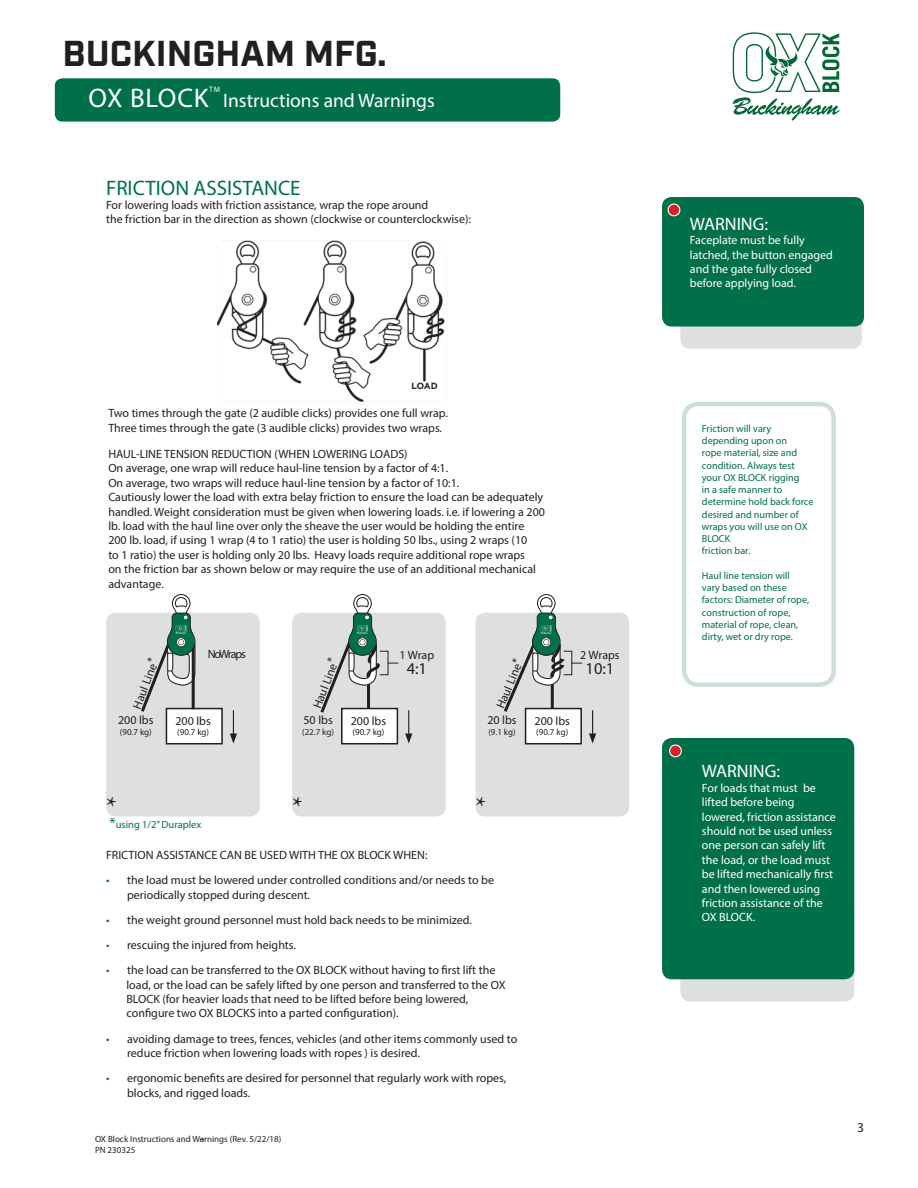
<style>
.page{position:relative;width:918px;height:1188px;background:#fff}
.page>*{position:absolute;margin:0;border:0;box-sizing:border-box;transform-origin:0 0}
.t1{font:700 36px "Industry";color:#231f20}
.t2{font:27px "Myriad Pro";letter-spacing:.03em;color:#fff}
.t3{font:27px "Minion Pro";color:#231f20}
.t4{font:21px "Myriad Pro";color:#00704a}
.t5{font:19.5px "Myriad Pro";color:#fff}
.t6{font:18px "Myriad Pro";color:#fff}
.t7{font:16.5px "Myriad Pro";color:#231f20}
.t8{font:13.5px "Myriad Pro";color:#231f20}
.t9{font:12px/14.4px "Myriad Pro";color:#231f20}
.t10{font:12px/14.4px "Myriad Pro";color:#fff}
.t11{font:10.5px "Myriad Pro";color:#00704a}
.t12{font:10.2px/12.3px "Myriad Pro";color:#00704a}
.t13{font:9px/10.8px "Myriad Pro";color:#231f20}
.t14{font:7.8px "Myriad Pro";color:#fff}
.s1{font-size:15px}
.s2{color:#00704a}
</style>
<div class="page">
<div style="left:55px;top:78px;width:505px;height:44px;background:#00704a;border-radius:8px"></div>
<svg style="left:733px;top:32px;width:107px;height:89px"></svg>
<div style="left:682px;top:402px;width:154px;height:285px;border:5px solid #cce0d8;border-radius:14px"></div>
<img style="left:217px;top:240px;width:228px;height:162px">
<div style="left:476px;top:613px;width:153px;height:203px;background:#dedfe0;border-radius:10px"></div>
<div style="left:292px;top:613px;width:154px;height:203px;background:#dedfe0;border-radius:10px"></div>
<div style="left:106px;top:613px;width:154px;height:203px;background:#dedfe0;border-radius:10px"></div>
<div style="left:680px;top:898px;width:174px;height:104px;background:#dedfe0;border-radius:10px"></div>
<div style="left:662px;top:738px;width:192px;height:241px;background:#00704a;border-radius:10px"></div>
<div style="left:680px;top:245px;width:182px;height:104px;background:#dedfe0;border-radius:10px"></div>
<div style="left:662px;top:197px;width:202px;height:130px;background:#00704a;border-radius:10px"></div>
<div style="left:342px;top:709px;width:55px;height:35px;background:#fff"></div>
<div style="left:341px;top:708px;width:57px;height:36px;border:2px solid #231f20"></div>
<svg style="left:318px;top:594px;width:62px;height:122px"></svg>
<svg style="left:405px;top:710px;width:7px;height:34px"></svg>
<div style="left:526px;top:709px;width:55px;height:35px;background:#fff"></div>
<div style="left:525px;top:708px;width:57px;height:36px;border:2px solid #231f20"></div>
<svg style="left:501px;top:594px;width:62px;height:121px"></svg>
<div style="left:563px;top:651px;width:9px;height:24px;border:1px solid #231f20"></div>
<svg style="left:589px;top:710px;width:7px;height:34px"></svg>
<div style="left:166px;top:709px;width:56px;height:35px;background:#fff"></div>
<div style="left:166px;top:708px;width:57px;height:36px;border:2px solid #231f20"></div>
<svg style="left:230px;top:710px;width:7px;height:34px"></svg>
<svg style="left:138px;top:594px;width:58px;height:121px"></svg>
<div style="left:668px;top:204px;width:12px;height:12px;background:#d2232a;border-radius:50%"></div>
<div style="left:668px;top:203px;width:12px;height:13px;border:1px solid #fff;border-radius:50%"></div>
<div style="left:670px;top:745px;width:11px;height:12px;background:#d2232a;border-radius:50%"></div>
<div style="left:669px;top:744px;width:13px;height:13px;border:1px solid #fff;border-radius:50%"></div>
<h1 class="t1" style="left:63px;top:32px;width:325px">BUCKINGHAM MFG.</h1>
<h2 class="t2" style="left:89px;top:87px;width:121px">OX BLOCK</h2>
<p class="t14" style="left:209px;top:86px;width:12px">TM</p>
<h3 class="t5" style="left:223px;top:93px;width:213px">Instructions and Warnings</h3>
<h3 class="t4" style="left:106px;top:179px;width:196px">FRICTION ASSISTANCE</h3>
<p class="t9" style="left:106px;top:199px;width:366px">For lowering loads with friction assistance, wrap the rope around<br>the friction bar in the direction as shown (clockwise or counterclockwise):</p>
<p class="t9" style="left:108px;top:407px;width:341px">Two times through the gate (2 audible clicks) provides one full wrap.<br>Three times through the gate (3 audible clicks) provides two wraps.</p>
<p class="t9" style="left:108px;top:448px;width:438px">HAUL-LINE TENSION REDUCTION (WHEN LOWERING LOADS)<br>On average, one wrap will reduce haul-line tension by a factor of 4:1.<br>On average, two wraps will reduce haul-line tension by a factor of 10:1.<br>Cautiously lower the load with extra belay friction to ensure the load can be adequately handled. Weight consideration must be given when lowering loads. i.e. if lowering a 200 lb. load with the haul line over only the sheave the user would be holding the entire 200 lb. load, if using 1 wrap (4 to 1 ratio) the user is holding 50 lbs., using 2 wraps (10<br>to 1 ratio) the user is holding only 20 lbs. Heavy loads require additional rope wraps<br>on the friction bar as shown below or may require the use of an additional mechanical advantage.</p>
<p class="t9" style="left:131px;top:706px;width:54px;rotate:-69deg">Haul Line*</p>
<p class="t9" style="left:118px;top:714px;width:37px">200 lbs</p>
<p class="t13" style="left:120px;top:728px;width:33px">(90.7 kg)</p>
<p class="t9" style="left:208px;top:648px;width:40px">No Wraps</p>
<p class="t9" style="left:175px;top:714px;width:37px">200 lbs</p>
<p class="t13" style="left:177px;top:728px;width:33px">(90.7 kg)</p>
<p class="t9" style="left:311px;top:706px;width:54px;rotate:-69deg">Haul Line*</p>
<p class="t9" style="left:303px;top:714px;width:31px">50 lbs</p>
<p class="t13" style="left:302px;top:728px;width:33px">(22.7 kg)</p>
<p class="t9" style="left:351px;top:714px;width:37px">200 lbs</p>
<p class="t13" style="left:353px;top:728px;width:33px">(90.7 kg)</p>
<p class="t9" style="left:400px;top:648px;width:36px">1 Wrap</p>
<h3 class="t7" style="left:407px;top:662px;width:22px">4:1</h3>
<p class="t9" style="left:494px;top:705px;width:54px;rotate:-67deg">Haul Line*</p>
<p class="t9" style="left:487px;top:714px;width:31px">20 lbs</p>
<p class="t13" style="left:488px;top:727px;width:29px">(9.1 kg)</p>
<p class="t9" style="left:580px;top:648px;width:41px">2 Wraps</p>
<h3 class="t7" style="left:586px;top:662px;width:30px">10:1</h3>
<p class="t9" style="left:535px;top:714px;width:37px">200 lbs</p>
<p class="t13" style="left:536px;top:728px;width:33px">(90.7 kg)</p>
<h2 class="t3" style="left:106px;top:790px;width:12px">*</h2>
<h2 class="t3" style="left:292px;top:790px;width:12px">*</h2>
<h2 class="t3" style="left:476px;top:790px;width:12px">*</h2>
<p class="t11" style="left:110px;top:821px;width:93px"><span class="s1">*</span>using 1/2” Duraplex</p>
<p class="t9" style="left:106px;top:849px;width:323px">FRICTION ASSISTANCE CAN BE USED WITH THE OX BLOCK WHEN:</p>
<p class="t9" style="left:127px;top:874px;width:368px;text-indent:-21px"><span class="s2">•</span> the load must be lowered under controlled conditions and/or needs to be periodically stopped during descent.</p>
<p class="t9" style="left:106px;top:914px;width:367px"><span class="s2">•</span> the weight ground personnel must hold back needs to be minimized.</p>
<p class="t9" style="left:106px;top:939px;width:191px"><span class="s2">•</span> rescuing the injured from heights.</p>
<p class="t9" style="left:126px;top:964px;width:381px;text-indent:-20px"><span class="s2">•</span> the load can be transferred to the OX BLOCK without having to first lift the load, or the load can be safely lifted by one person and transferred to the OX BLOCK (for heavier loads that need to be lifted before being lowered, configure two OX BLOCKS into a parted configuration).</p>
<p class="t9" style="left:127px;top:1032px;width:392px;text-indent:-21px"><span class="s2">•</span> avoiding damage to trees, fences, vehicles (and other items commonly used to reduce friction when lowering loads with ropes ) is desired.</p>
<p class="t9" style="left:127px;top:1072px;width:381px;text-indent:-21px"><span class="s2">•</span> ergonomic benefits are desired for personnel that regularly work with ropes, blocks, and rigged loads.</p>
<p class="t13" style="left:95px;top:1135px;width:188px">OX Block Instructions and Warnings (Rev. 5/22/18)<br>PN 230325</p>
<h3 class="t6" style="left:690px;top:217px;width:80px">WARNING:</h3>
<p class="t10" style="left:690px;top:234px;width:145px">Faceplate must be fully latched, the button engaged and the gate fully closed before applying load.</p>
<p class="t12" style="left:702px;top:423px;width:113px">Friction will vary depending upon on<br>rope material, size and condition. Always test your OX BLOCK rigging<br>in a safe manner to determine hold back force desired and number of wraps you will use on OX<br>BLOCK<br>friction bar.</p>
<p class="t12" style="left:702px;top:570px;width:109px">Haul line tension will vary based on these factors: Diameter of rope, construction of rope, material of rope, clean, dirty, wet or dry rope.</p>
<h3 class="t6" style="left:702px;top:764px;width:80px">WARNING:</h3>
<p class="t10" style="left:702px;top:782px;width:135px">For loads that must be lifted before being lowered, friction assistance should not be used unless one person can safely lift the load, or the load must be lifted mechanically first and then lowered using friction assistance of the<br>OX BLOCK.</p>
<p class="t8" style="left:857px;top:1122px;width:8px">3</p>
</div>
